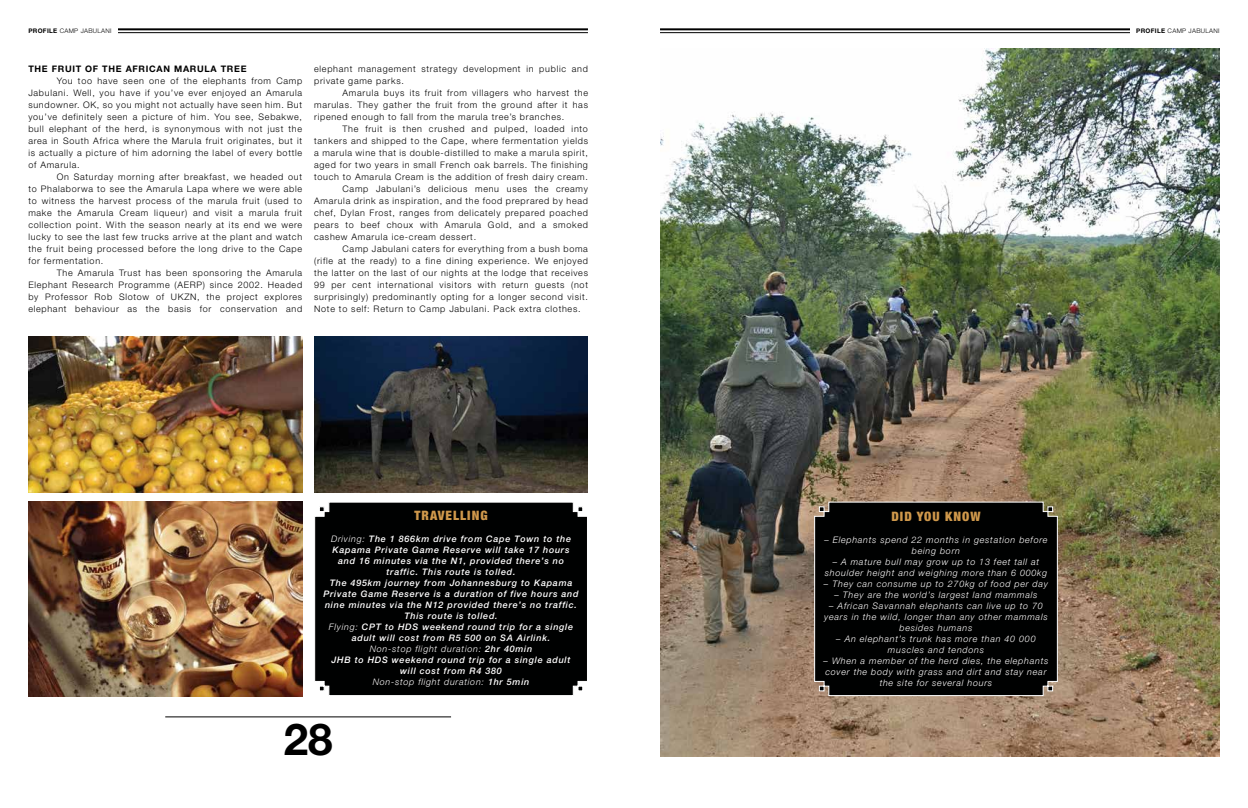
<style>
.page{position:relative;width:1248px;height:808px;background:#fff}
.page>*{position:absolute;margin:0;border:0;box-sizing:border-box;transform-origin:0 0}
.t1{font:700 44px "Helvetica Neue LT Pro";color:#000}
.t2{font:900 condensed 13px "Helvetica Neue LT Pro";letter-spacing:.08em;color:#cf984b}
.t3{font:300 9px/12px "Helvetica Neue LT Pro";letter-spacing:.08em;color:#000;text-align:justify}
.t4{font:italic 500 9px/11px "Helvetica Neue LT Pro";letter-spacing:.08em;color:#fff;text-align:center}
.t5{font:italic 300 9px/11px "Helvetica Neue LT Pro";letter-spacing:.08em;color:#fff;text-align:center}
.t6{font:700 9px "Helvetica Neue LT Pro";letter-spacing:.08em;color:#000}
.t7{font:300 6.3px "Helvetica Neue LT Pro";letter-spacing:.05em;color:#000}
.s1{font-weight:700}
.s2{font-weight:300}
</style>
<div class="page">
<hr style="left:28px;top:32px;width:560px;height:1px;background:#000">
<hr style="left:660px;top:32px;width:559px;height:1px;background:#000">
<hr style="left:28px;top:28px;width:560px;height:2px;background:#000">
<hr style="left:660px;top:28px;width:559px;height:2px;background:#000">
<hr style="left:165px;top:717px;width:286px;height:1px;background:#000">
<div style="left:28px;top:28px;width:89px;height:10px;background:#fff"></div>
<div style="left:1130px;top:28px;width:89px;height:10px;background:#fff"></div>
<div style="left:314px;top:502px;width:273px;height:194px;background:#000101"></div>
<img style="left:28px;top:336px;width:274px;height:156px">
<img style="left:28px;top:502px;width:274px;height:194px">
<img style="left:314px;top:336px;width:274px;height:156px">
<img style="left:660px;top:48px;width:559px;height:708px">
<div style="left:813px;top:501px;width:245px;height:195px;background:#000101"></div>
<p class="t7" style="left:28px;top:27px;width:85px"><span class="s1">PROFILE</span> CAMP JABULANI</p>
<p class="t7" style="left:1136px;top:27px;width:85px"><span class="s1">PROFILE</span> CAMP JABULANI</p>
<p class="t6" style="left:28px;top:63px;width:220px">THE FRUIT OF THE AFRICAN MARULA TREE</p>
<p class="t3" style="left:28px;top:75px;width:275px;text-indent:28px">You too have seen one of the elephants from Camp Jabulani. Well, you have if you’ve ever enjoyed an Amarula sundowner. OK, so you might not actually have seen him. But you’ve definitely seen a picture of him. You see, Sebakwe, bull elephant of the herd, is synonymous with not just the area in South Africa where the Marula fruit originates, but it is actually a picture of him adorning the label of every bottle of Amarula.</p>
<p class="t3" style="left:28px;top:171px;width:275px;text-indent:28px">On Saturday morning after breakfast, we headed out to Phalaborwa to see the Amarula Lapa where we were able to witness the harvest process of the marula fruit (used to make the Amarula Cream liqueur) and visit a marula fruit collection point. With the season nearly at its end we were lucky to see the last few trucks arrive at the plant and watch the fruit being processed before the long drive to the Cape for fermentation.</p>
<p class="t3" style="left:28px;top:267px;width:275px;text-indent:28px">The Amarula Trust has been sponsoring the Amarula Elephant Research Programme (AERP) since 2002. Headed by Professor Rob Slotow of UKZN, the project explores elephant behaviour as the basis for conservation and</p>
<p class="t3" style="left:314px;top:63px;width:275px">elephant management strategy development in public and private game parks.</p>
<p class="t3" style="left:314px;top:87px;width:275px;text-indent:28px">Amarula buys its fruit from villagers who harvest the marulas. They gather the fruit from the ground after it has ripened enough to fall from the marula tree’s branches.</p>
<p class="t3" style="left:342px;top:123px;width:247px">The fruit is then crushed and pulped, loaded into</p>
<p class="t3" style="left:314px;top:135px;width:275px">tankers and shipped to the Cape, where fermentation yields</p>
<p class="t3" style="left:314px;top:147px;width:275px">a marula wine that is double-distilled to make a marula spirit,</p>
<p class="t3" style="left:314px;top:158px;width:275px">aged for two years in small French oak barrels. The finishing</p>
<p class="t3" style="left:314px;top:170px;width:275px">touch to Amarula Cream is the addition of fresh dairy cream.</p>
<p class="t3" style="left:342px;top:182px;width:247px">Camp Jabulani’s delicious menu uses the creamy</p>
<p class="t3" style="left:314px;top:194px;width:275px">Amarula drink as inspiration, and the food preprared by head</p>
<p class="t3" style="left:314px;top:206px;width:275px">chef, Dylan Frost, ranges from delicately prepared poached</p>
<p class="t3" style="left:314px;top:218px;width:275px">pears to beef choux with Amarula Gold, and a smoked</p>
<p class="t3" style="left:314px;top:230px;width:163px">cashew Amarula ice-cream dessert.</p>
<p class="t3" style="left:342px;top:242px;width:247px">Camp Jabulani caters for everything from a bush boma</p>
<p class="t3" style="left:314px;top:254px;width:275px">(rifle at the ready) to a fine dining experience. We enjoyed</p>
<p class="t3" style="left:314px;top:266px;width:275px">the latter on the last of our nights at the lodge that receives</p>
<p class="t3" style="left:314px;top:278px;width:275px">99 per cent international visitors with return guests (not</p>
<p class="t3" style="left:314px;top:290px;width:275px">surprisingly) predominantly opting for a longer second visit.</p>
<p class="t3" style="left:314px;top:302px;width:268px">Note to self: Return to Camp Jabulani. Pack extra clothes.</p>
<h2 class="t2" style="left:414px;top:507px;width:75px">TRAVELLING</h2>
<p class="t4" style="left:323px;top:533px;width:256px"><span class="s2">Driving:</span> The 1 866km drive from Cape Town to the Kapama Private Game Reserve will take 17 hours and 16 minutes via the N1, provided there’s no traffic. This route is tolled.<br>The 495km journey from Johannesburg to Kapama Private Game Reserve is a duration of five hours and nine minutes via the N12 provided there’s no traffic.<br>This route is tolled.<br><span class="s2">Flying:</span> CPT to HDS weekend round trip for a single adult will cost from R5 500 on SA Airlink.<br><span class="s2">Non-stop flight duration:</span> 2hr 40min<br>JHB to HDS weekend round trip for a single adult will cost from R4 380<br><span class="s2">Non-stop flight duration:</span> 1hr 5min</p>
<h1 class="t1" style="left:283px;top:712px;width:50px">28</h1>
<h2 class="t2" style="left:891px;top:508px;width:91px">DID YOU KNOW</h2>
<p class="t5" style="left:824px;top:534px;width:225px">– Elephants spend 22 months in gestation before being born</p>
<p class="t5" style="left:824px;top:556px;width:224px">– A mature bull may grow up to 13 feet tall at shoulder height and weighing more than 6 000kg</p>
<p class="t5" style="left:823px;top:578px;width:225px">– They can consume up to 270kg of food per day</p>
<p class="t5" style="left:834px;top:589px;width:204px">– They are the world’s largest land mammals</p>
<p class="t5" style="left:824px;top:600px;width:225px">– African Savannah elephants can live up to 70 years in the wild, longer than any other mammals besides humans</p>
<p class="t5" style="left:836px;top:633px;width:201px">– An elephant’s trunk has more than 40 000 muscles and tendons</p>
<p class="t5" style="left:823px;top:655px;width:226px">– When a member of the herd dies, the elephants cover the body with grass and dirt and stay near the site for several hours</p>
</div>
